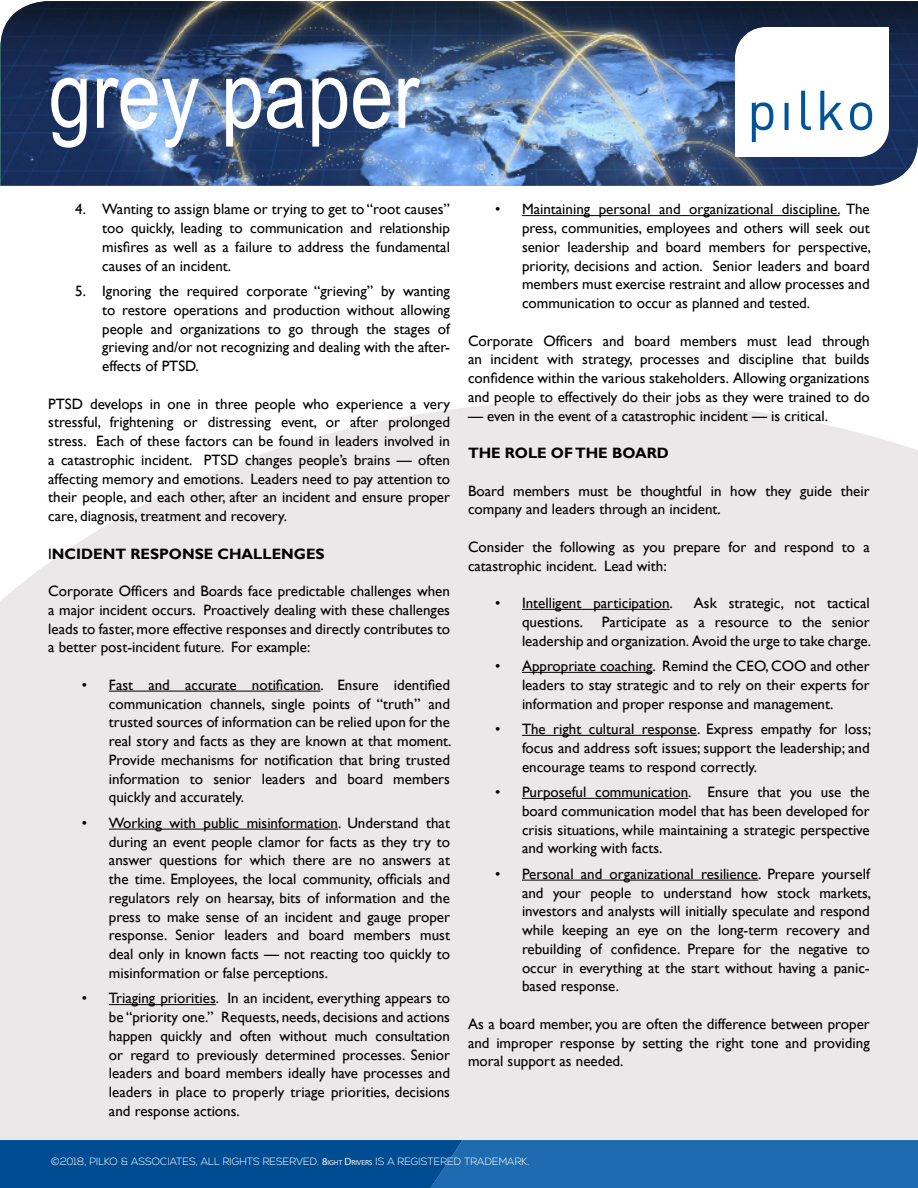
<style>
.page{position:relative;width:918px;height:1188px;background:#fff}
.page>*{position:absolute;margin:0;border:0;box-sizing:border-box;transform-origin:0 0}
.t1{font:94.5px "Arial Narrow";color:#fff}
.t2{font:15px/18.8px "Gill Sans";color:#000;text-align:justify}
.t3{font:700 15px "Gill Sans";color:#000}
.t4{font:300 10.5px "Nexa";color:#fff}
.s1{font-weight:400}
.s2{font-family:"Myriad Pro";font-weight:400}
.s3{font-family:"Myriad Pro";font-weight:400;font-size:7.35px}
</style>
<div class="page">
<div style="left:0;top:400px;width:918px;height:740px;background:#eae8e8"></div>
<img style="left:0;top:1px;width:918px;height:185px">
<img style="left:736px;top:28px;width:153px;height:129px">
<svg style="left:0;top:1140px;width:918px;height:48px;background:#0f5ca1"></svg>
<hr style="left:109px;top:691px;width:211px;height:1px;background:#000">
<hr style="left:109px;top:829px;width:229px;height:1px;background:#000">
<hr style="left:109px;top:1004px;width:107px;height:1px;background:#000">
<hr style="left:522px;top:215px;width:317px;height:1px;background:#000">
<hr style="left:522px;top:609px;width:148px;height:1px;background:#000">
<hr style="left:522px;top:672px;width:131px;height:1px;background:#000">
<hr style="left:522px;top:735px;width:175px;height:1px;background:#000">
<hr style="left:522px;top:798px;width:166px;height:1px;background:#000">
<hr style="left:522px;top:880px;width:236px;height:1px;background:#000">
<h1 class="t1" style="left:49px;top:25px;width:372px">grey paper</h1>
<p class="t2" style="left:102px;top:200px;width:349px;text-indent:-27px">4. Wanting to assign blame or trying to get to “root causes” too quickly, leading to communication and relationship misfires as well as a failure to address the fundamental causes of an incident.</p>
<p class="t2" style="left:102px;top:282px;width:349px;text-indent:-27px">5. Ignoring the required corporate “grieving” by wanting to restore operations and production without allowing people and organizations to go through the stages of grieving and/or not recognizing and dealing with the after&shy;effects of PTSD.</p>
<p class="t2" style="left:48px;top:395px;width:403px">PTSD develops in one in three people who experience a very stressful, frightening or distressing event, or after prolonged stress. Each of these factors can be found in leaders involved in a catastrophic incident. PTSD changes people’s brains — often affecting memory and emotions. Leaders need to pay attention to their people, and each other, after an incident and ensure proper care, diagnosis, treatment and recovery.</p>
<p class="t3" style="left:48px;top:545px;width:278px"><span class="s1">I</span>NCIDENT RESPONSE CHALLENGES</p>
<p class="t2" style="left:48px;top:582px;width:403px">Corporate Officers and Boards face predictable challenges when a major incident occurs. Proactively dealing with these challenges leads to faster, more effective responses and directly contributes to a better post-incident future. For example:</p>
<p class="t2" style="left:109px;top:676px;width:344px;text-indent:-27px">• Fast and accurate notification. Ensure identified communication channels, single points of “truth” and trusted sources of information can be relied upon for the real story and facts as they are known at that moment.<br>Provide mechanisms for notification that bring trusted information to senior leaders and board members quickly and accurately.</p>
<p class="t2" style="left:109px;top:814px;width:343px;text-indent:-27px">• Working with public misinformation. Understand that during an event people clamor for facts as they try to answer questions for which there are no answers at the time. Employees, the local community, officials and regulators rely on hearsay, bits of information and the press to make sense of an incident and gauge proper response. Senior leaders and board members must deal only in known facts — not reacting too quickly to misinformation or false perceptions.</p>
<p class="t2" style="left:109px;top:989px;width:343px;text-indent:-27px">• Triaging priorities. In an incident, everything appears to be “priority one.” Requests, needs, decisions and actions happen quickly and often without much consultation or regard to previously determined processes. Senior leaders and board members ideally have processes and leaders in place to properly triage priorities, decisions and response actions.</p>
<p class="t2" style="left:522px;top:200px;width:351px;text-indent:-27px">• Maintaining personal and organizational discipline. The press, communities, employees and others will seek out senior leadership and board members for perspective, priority, decisions and action. Senior leaders and board members must exercise restraint and allow processes and communication to occur as planned and tested.</p>
<p class="t2" style="left:468px;top:332px;width:403px">Corporate Officers and board members must lead through an incident with strategy, processes and discipline that builds confidence within the various stakeholders. Allowing organizations and people to effectively do their jobs as they were trained to do</p>
<p class="t2" style="left:468px;top:407px;width:362px">— even in the event of a catastrophic incident — is critical.</p>
<p class="t3" style="left:468px;top:444px;width:202px">THE ROLE OF THE BOARD</p>
<p class="t2" style="left:468px;top:482px;width:403px">Board members must be thoughtful in how they guide their company and leaders through an incident.</p>
<p class="t2" style="left:468px;top:538px;width:403px">Consider the following as you prepare for and respond to a catastrophic incident. Lead with:</p>
<p class="t2" style="left:495px;top:594px;width:179px">• Intelligent participation.</p>
<p class="t2" style="left:522px;top:594px;width:351px;text-indent:172px">Ask strategic, not tactical questions. Participate as a resource to the senior leadership and organization. Avoid the urge to take charge.</p>
<p class="t2" style="left:522px;top:657px;width:349px;text-indent:-27px">• Appropriate coaching. Remind the CEO, COO and other leaders to stay strategic and to rely on their experts for information and proper response and management.</p>
<p class="t2" style="left:522px;top:720px;width:351px;text-indent:-27px">• The right cultural response. Express empathy for loss; focus and address soft issues; support the leadership; and encourage teams to respond correctly.</p>
<p class="t2" style="left:522px;top:783px;width:349px;text-indent:-27px">• Purposeful communication. Ensure that you use the board communication model that has been developed for crisis situations, while maintaining a strategic perspective and working with facts.</p>
<p class="t2" style="left:522px;top:865px;width:351px;text-indent:-27px">• Personal and organizational resilience. Prepare yourself and your people to understand how stock markets, investors and analysts will initially speculate and respond while keeping an eye on the long-term recovery and rebuilding of confidence. Prepare for the negative to occur in everything at the start without having a panic&shy;based response.</p>
<p class="t2" style="left:468px;top:1015px;width:403px">As a board member, you are often the difference between proper and improper response by setting the right tone and providing moral support as needed.</p>
<p class="t4" style="left:51px;top:1156px;width:480px">©2018, PILKO &amp; ASSOCIATES, ALL RIGHTS RESERVED. <span class="s2">8</span><span class="s3">IGHT</span> <span class="s2">D</span><span class="s3">RIVERS</span> IS A REGISTERED TRADEMARK.</p>
</div>
